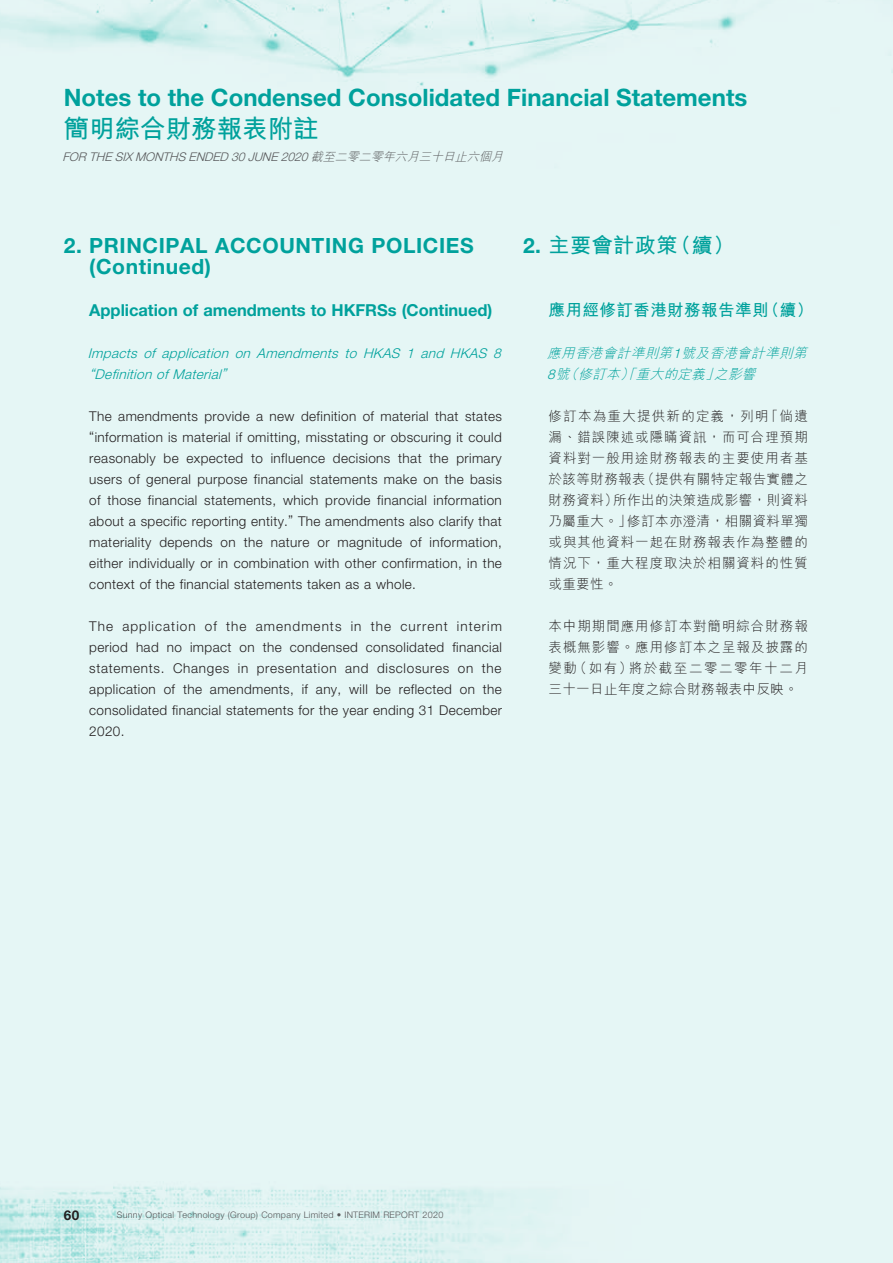
<style>
.page{position:relative;width:893px;height:1263px;background:#e5f6f5}
.page>*{position:absolute;margin:0;border:0;box-sizing:border-box;transform-origin:0 0}
.t1{font:700 25.5px "M Hei HK";color:#00a19c}
.t2{font:700 24px "Helvetica Neue LT Std";color:#00a19c}
.t3{font:700 21px/21px "Helvetica Neue LT Std";letter-spacing:.03em;color:#00a19c}
.t4{font:700 21px "M Hei HK";letter-spacing:.03em;color:#00a19c}
.t5{font:700 16.5px "Helvetica Neue LT Std";color:#00a19c}
.t6{font:700 16.5px "M Hei HK";letter-spacing:.03em;color:#00a19c}
.t7{font:300 13.5px/21px "Helvetica Neue LT Std";letter-spacing:.03em;color:#231f20;text-align:justify}
.t8{font:300 13.5px/21px "M Hei HK";letter-spacing:.07em;color:#231f20;text-align:justify}
.t9{font:italic 300 13.5px/21px "Helvetica Neue LT Std";color:#00a19c}
.t10{font:italic 300 13.5px/21px "M Hei HK";color:#00a19c}
.t11{font:700 13.5px "Helvetica Neue LT Std";color:#231f20}
.t12{font:italic 300 12px "Helvetica Neue LT Std";color:#57585a}
.t13{font:300 9px "Helvetica Neue LT Std";letter-spacing:.03em;color:#57585a}
.s1{font-family:"M Hei HK"}
.s2{font-family:"Helvetica Neue LT Std"}
.s3{font-weight:700}
</style>
<div class="page">
<h2 class="t2" style="left:64px;top:83px;width:685px">Notes to the Condensed Consolidated Financial Statements</h2>
<h1 class="t1" style="left:64px;top:110px;width:256px">簡明綜合財務報表附註</h1>
<p class="t12" style="left:63px;top:150px;width:445px">FOR THE SIXMONTHS ENDED 30JUNE 2020<span class="s1">截至二零二零年六月三十日止六個月</span></p>
<h3 class="t3" style="left:89px;top:234px;width:386px;text-indent:-26px">2. PRINCIPAL ACCOUNTING POLICIES (Continued)</h3>
<p class="t5" style="left:89px;top:300px;width:405px">Application of amendments to HKFRSs (Continued)</p>
<p class="t9" style="left:88px;top:342px;width:418px">Impacts of application on Amendments to HKAS 1 and HKAS 8 “Definition ofMaterial”</p>
<p class="t7" style="left:89px;top:405px;width:414px">The amendments provide a new definition of material that states “information is material if omitting, misstating or obscuring it could reasonably be expected to influence decisions that the primary users of general purpose financial statements make on the basis of those financial statements, which provide financial information about a specific reporting entity.” The amendments also clarify that materiality depends on the nature or magnitude of information, either individually or in combination with other confirmation, in the context of the financial statements taken as a whole.</p>
<p class="t7" style="left:89px;top:615px;width:414px">The application of the amendments in the current interim period had no impact on the condensed consolidated financial statements. Changes in presentation and disclosures on the application of the amendments, if any, will be reflected on the consolidated financial statements for the year ending 31 December 2020.</p>
<h3 class="t4" style="left:523px;top:230px;width:213px"><span class="s2">2.</span> 主要會計政策（續）</h3>
<p class="t6" style="left:549px;top:298px;width:266px">應用經修訂香港財務報告準則（續）</p>
<p class="t10" style="left:547px;top:342px;width:264px">應用香港會計準則第<span class="s2">1</span>號及香港會計準則第<br><span class="s2">8</span>號（修訂本）「重大的定義」之影響</p>
<p class="t8" style="left:549px;top:405px;width:261px">修訂本為重大提供新的定義，列明「倘遺漏、錯誤陳述或隱瞞資訊，而可合理預期資料對一般用途財務報表的主要使用者基於該等財務報表（提供有關特定報告實體之財務資料）所作出的決策造成影響，則資料乃屬重大。」修訂本亦澄清，相關資料單獨或與其他資料一起在財務報表作為整體的情況下，重大程度取決於相關資料的性質或重要性。</p>
<p class="t8" style="left:549px;top:615px;width:261px">本中期期間應用修訂本對簡明綜合財務報表概無影響。應用修訂本之呈報及披露的變動（如有）將於截至二零二零年十二月三十一日止年度之綜合財務報表中反映。</p>
<p class="t11" style="left:64px;top:1206px;width:17px">60</p>
<p class="t13" style="left:117px;top:1209px;width:328px">Sunny Optical Technology (Group) Company Limited <span class="s3">•</span> INTERIM REPORT 2020</p>
</div>
